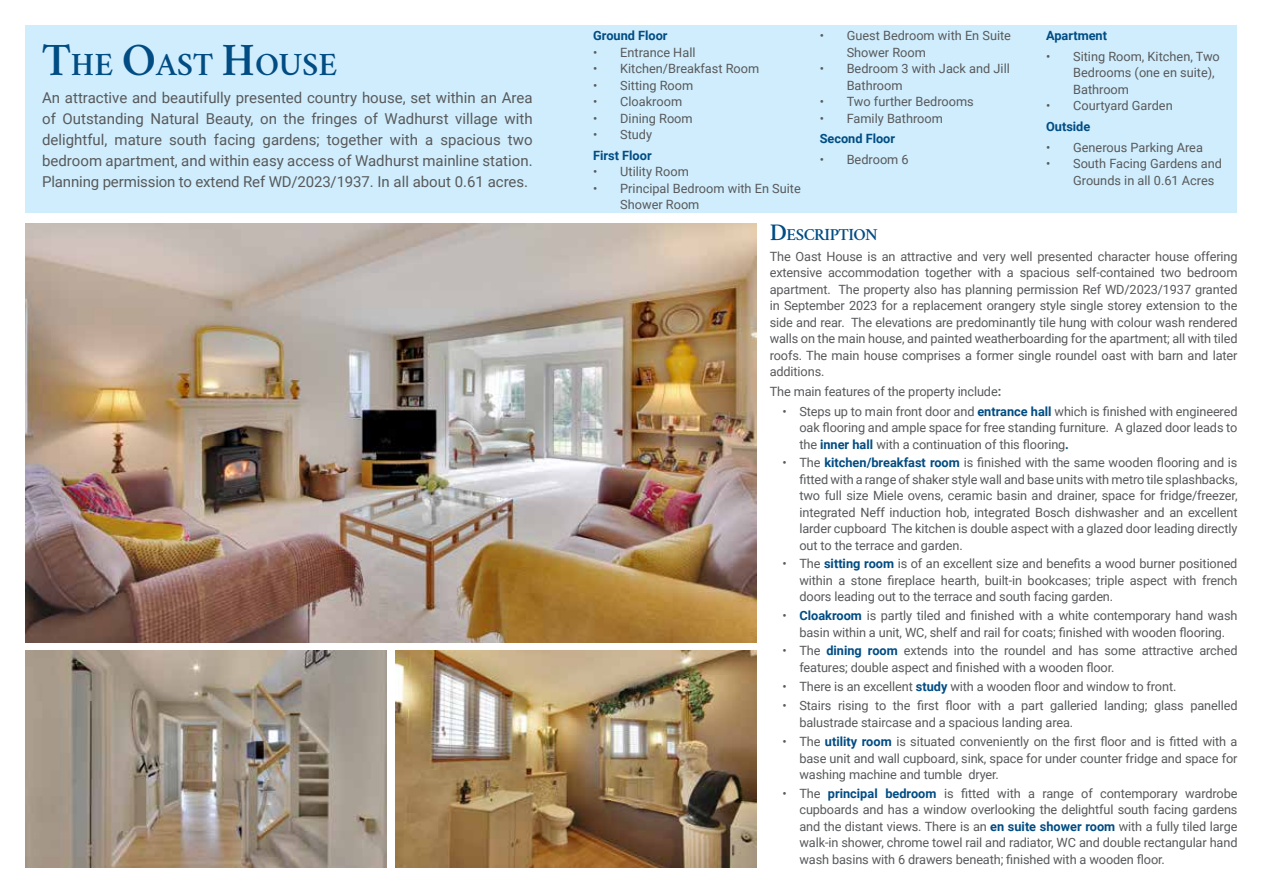
<style>
.page{position:relative;width:1263px;height:893px;background:#fff}
.page>*{position:absolute;margin:0;border:0;box-sizing:border-box;transform-origin:0 0}
.t1{font:600 32.7px "Crimson";color:#004c83}
.t2{font:600 16.8px "Crimson";letter-spacing:-.03em;color:#004c83}
.t3{font:15px/21px "Roboto";letter-spacing:-.01em;color:#58595b;text-align:justify}
.t4{font:12.75px/16.5px "Roboto";letter-spacing:-.01em;color:#58595b}
.t5{font:700 12.75px "Roboto";color:#004c83}
.s1{font-size:46.65px}
.s2{font-size:24px}
.s3{font-weight:700}
.s4{font-weight:700;color:#004c83}
</style>
<div class="page">
<div style="left:26px;top:26px;width:1211px;height:187px;background:#cfedfc"></div>
<img style="left:26px;top:223px;width:731px;height:419px">
<img style="left:26px;top:651px;width:361px;height:216px">
<img style="left:395px;top:651px;width:362px;height:216px">
<h1 class="t1" style="left:42px;top:44px;width:297px"><span class="s1">T</span>HE <span class="s1">O</span>AST <span class="s1">H</span>OUSE</h1>
<p class="t3" style="left:42px;top:86px;width:492px">An attractive and beautifully presented country house, set within an Area of Outstanding Natural Beauty, on the fringes of Wadhurst village with delightful, mature south facing gardens; together with a spacious two bedroom apartment, and within easy access of Wadhurst mainline station.<br>Planning permission to extend Ref WD/2023/1937. In all about 0.61 acres.</p>
<p class="t5" style="left:593px;top:30px;width:76px">Ground Floor</p>
<p class="t4" style="left:593px;top:45px;width:104px">• Entrance Hall</p>
<p class="t4" style="left:593px;top:61px;width:168px">• Kitchen/Breakfast Room</p>
<p class="t4" style="left:593px;top:78px;width:102px">• Sitting Room</p>
<p class="t4" style="left:593px;top:94px;width:90px">• Cloakroom</p>
<p class="t4" style="left:593px;top:111px;width:101px">• Dining Room</p>
<p class="t4" style="left:593px;top:127px;width:60px">• Study</p>
<p class="t5" style="left:593px;top:150px;width:60px">First Floor</p>
<p class="t4" style="left:593px;top:164px;width:97px">• Utility Room</p>
<p class="t4" style="left:620px;top:181px;width:182px;text-indent:-27px">• Principal Bedroom with En Suite<br>Shower Room</p>
<p class="t4" style="left:847px;top:28px;width:166px;text-indent:-27px">• Guest Bedroom with En Suite<br>Shower Room</p>
<p class="t4" style="left:847px;top:61px;width:165px;text-indent:-27px">• Bedroom 3 with Jack and Jill<br>Bathroom</p>
<p class="t4" style="left:820px;top:94px;width:156px">• Two further Bedrooms</p>
<p class="t4" style="left:820px;top:111px;width:125px">• Family Bathroom</p>
<p class="t5" style="left:820px;top:133px;width:77px">Second Floor</p>
<p class="t4" style="left:820px;top:152px;width:91px">• Bedroom 6</p>
<p class="t5" style="left:1046px;top:30px;width:62px">Apartment</p>
<p class="t4" style="left:1073px;top:49px;width:148px;text-indent:-27px">• Siting Room, Kitchen, Two<br>Bedrooms (one en suite),<br>Bathroom</p>
<p class="t4" style="left:1046px;top:98px;width:128px">• Courtyard Garden</p>
<p class="t5" style="left:1046px;top:121px;width:46px">Outside</p>
<p class="t4" style="left:1046px;top:140px;width:158px">• Generous Parking Area</p>
<p class="t4" style="left:1073px;top:156px;width:150px;text-indent:-27px">• South Facing Gardens and<br>Grounds in all 0.61 Acres</p>
<h2 class="t2" style="left:770px;top:224px;width:110px"><span class="s2">D</span>ESCRIPTION</h2>
<p class="t4" style="left:770px;top:249px;width:469px;text-align:justify">The Oast House is an attractive and very well presented character house offering extensive accommodation together with a spacious self-contained two bedroom apartment. The property also has planning permission Ref WD/2023/1937 granted in September 2023 for a replacement orangery style single storey extension to the side and rear. The elevations are predominantly tile hung with colour wash rendered walls on the main house, and painted weatherboarding for the apartment; all with tiled roofs. The main house comprises a former single roundel oast with barn and later additions.</p>
<p class="t4" style="left:770px;top:384px;width:233px">The main features of the property include<span class="s3">:</span></p>
<p class="t4" style="left:799px;top:404px;width:440px;text-align:justify;text-indent:-17px">• Steps up to main front door and <span class="s4">entrance hall</span> which is finished with engineered oak flooring and ample space for free standing furniture. A glazed door leads to the <span class="s4">inner hall</span> with a continuation of this flooring<span class="s4">.</span></p>
<p class="t4" style="left:799px;top:455px;width:440px;text-align:justify;text-indent:-17px">• The <span class="s4">kitchen/breakfast room</span> is finished with the same wooden flooring and is fitted with a range of shaker style wall and base units with metro tile splashbacks, two full size Miele ovens, ceramic basin and drainer, space for fridge/freezer, integrated Neff induction hob, integrated Bosch dishwasher and an excellent larder cupboard The kitchen is double aspect with a glazed door leading directly out to the terrace and garden.</p>
<p class="t4" style="left:799px;top:556px;width:440px;text-align:justify;text-indent:-17px">• The <span class="s4">sitting room</span> is of an excellent size and benefits a wood burner positioned within a stone fireplace hearth, built-in bookcases; triple aspect with french doors leading out to the terrace and south facing garden.</p>
<p class="t4" style="left:782px;top:608px;width:457px;text-align:center">• <span class="s4">Cloakroom</span> is partly tiled and finished with a white contemporary hand wash basin within a unit, WC, shelf and rail for coats; finished with wooden flooring.</p>
<p class="t4" style="left:799px;top:643px;width:440px;text-indent:-17px">• The <span class="s4">dining room</span> extends into the roundel and has some attractive arched features; double aspect and finished with a wooden floor.</p>
<p class="t4" style="left:782px;top:679px;width:395px">• There is an excellent <span class="s4">study</span> with a wooden floor and window to front.</p>
<p class="t4" style="left:799px;top:697px;width:440px;text-indent:-17px">• Stairs rising to the first floor with a part galleried landing; glass panelled balustrade staircase and a spacious landing area.</p>
<p class="t4" style="left:799px;top:734px;width:440px;text-align:justify;text-indent:-17px">• The <span class="s4">utility room</span> is situated conveniently on the first floor and is fitted with a base unit and wall cupboard, sink, space for under counter fridge and space for washing machine and tumble dryer.</p>
<p class="t4" style="left:799px;top:786px;width:440px;text-align:justify;text-indent:-17px">• The <span class="s4">principal bedroom</span> is fitted with a range of contemporary wardrobe cupboards and has a window overlooking the delightful south facing gardens and the distant views. There is an <span class="s4">en suite shower room</span> with a fully tiled large walk-in shower, chrome towel rail and radiator, WC and double rectangular hand wash basins with 6 drawers beneath; finished with a wooden floor.</p>
</div>
